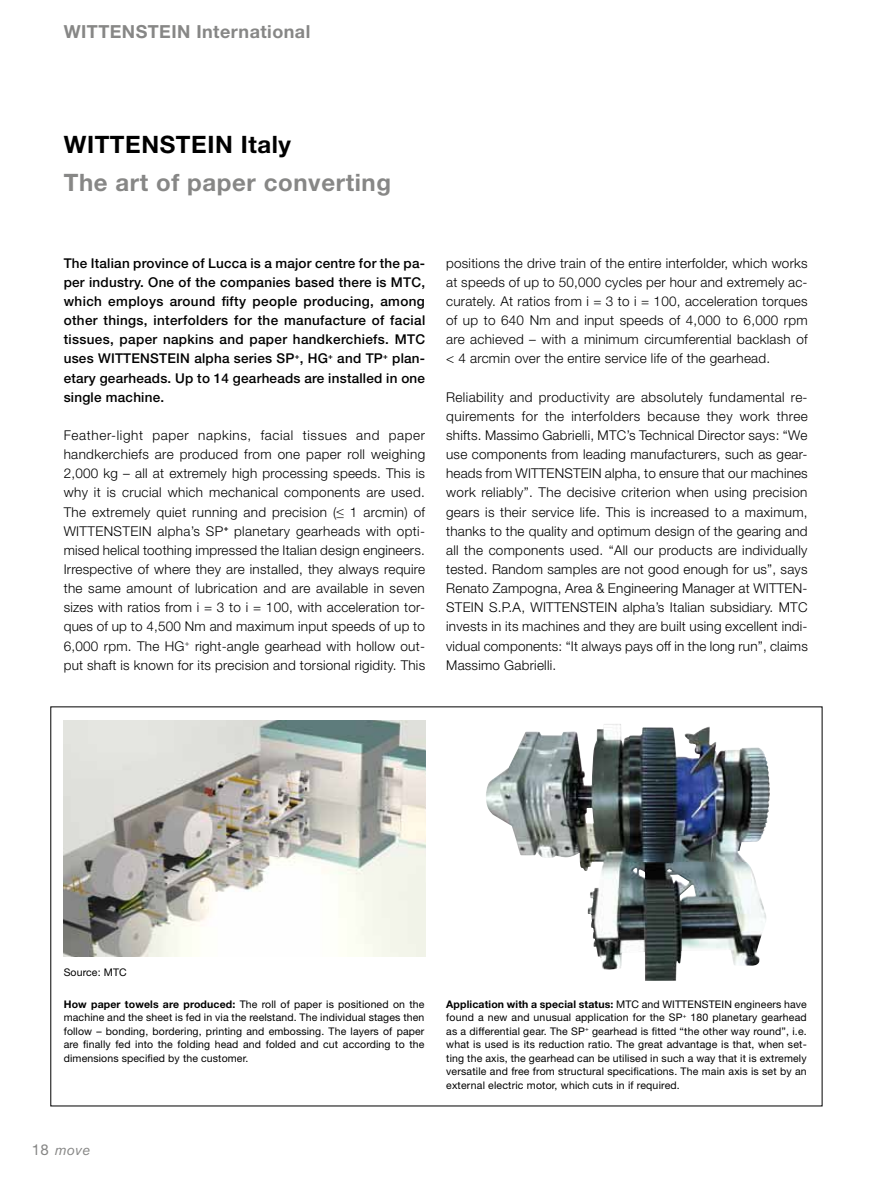
<style>
.page{position:relative;width:893px;height:1191px;background:#fff}
.page>*{position:absolute;margin:0;border:0;box-sizing:border-box;transform-origin:0 0}
.t1{font:700 24px "Helvetica Neue LT";letter-spacing:.025em;color:#878786}
.t2{font:700 24px "Helvetica Neue LT";letter-spacing:.025em;color:#000}
.t3{font:700 18px "Helvetica Neue LT";letter-spacing:.025em;color:#878786}
.t4{font:italic 15px "Akzidenz Grotesk BQ";color:#878786}
.t5{font:300 13.5px/19.2px "Helvetica Neue LT";letter-spacing:.015em;color:#000;text-align:justify}
.t6{font:500 13.5px/19.2px "Helvetica Neue LT";letter-spacing:.02em;color:#000;text-align:justify}
.t7{font:10.5px/13.5px "Helvetica Neue LT";letter-spacing:.01em;color:#000;text-align:justify}
.s1{font-weight:700}
.s2{font-family:"Helvetica Neue LT";font-style:normal}
</style>
<div class="page">
<img style="left:64px;top:720px;width:361px;height:236px">
<img style="left:486px;top:724px;width:274px;height:256px">
<h2 class="t3" style="left:64px;top:21px;width:248px">WITTENSTEIN International</h2>
<h1 class="t2" style="left:64px;top:129px;width:229px">WITTENSTEIN Italy</h1>
<h1 class="t1" style="left:64px;top:168px;width:329px">The art of paper converting</h1>
<p class="t6" style="left:64px;top:253px;width:363px">The Italian province of Lucca is a major centre for the pa&shy;per industry. One of the companies based there is MTC, which employs around fifty people producing, among other things, interfolders for the manufacture of facial tissues, paper napkins and paper handkerchiefs. MTC uses WITTENSTEIN alpha series SP<sup>+</sup>, HG<sup>+</sup> and TP<sup>+</sup> plan&shy;etary gearheads. Up to 14 gearheads are installed in one single machine.</p>
<p class="t5" style="left:64px;top:425px;width:363px">Feather-light paper napkins, facial tissues and paper handkerchiefs are produced from one paper roll weighing 2,000 kg – all at extremely high processing speeds. This is why it is crucial which mechanical components are used.<br>The extremely quiet running and precision (≤ 1 arcmin) of WITTENSTEIN alpha’s SP<sup>+</sup> planetary gearheads with opti&shy;mised helical toothing impressed the Italian design engineers.<br>Irrespective of where they are installed, they always require the same amount of lubrication and are available in seven sizes with ratios from i = 3 to i = 100, with acceleration tor&shy;ques of up to 4,500 Nm and maximum input speeds of up to 6,000 rpm. The HG<sup>+</sup> right-angle gearhead with hollow out&shy;put shaft is known for its precision and torsional rigidity. This</p>
<p class="t5" style="left:446px;top:253px;width:363px">positions the drive train of the entire interfolder, which works at speeds of up to 50,000 cycles per hour and extremely ac&shy;curately. At ratios from i = 3 to i = 100, acceleration torques of up to 640 Nm and input speeds of 4,000 to 6,000 rpm are achieved – with a minimum circumferential backlash of &lt; 4 arcmin over the entire service life of the gearhead.</p>
<p class="t5" style="left:446px;top:387px;width:363px">Reliability and productivity are absolutely fundamental re&shy;quirements for the interfolders because they work three shifts. Massimo Gabrielli, MTC’s Technical Director says: “We use components from leading manufacturers, such as gear&shy;heads from WITTENSTEIN alpha, to ensure that our machines work reliably”. The decisive criterion when using precision gears is their service life. This is increased to a maximum, thanks to the quality and optimum design of the gearing and all the components used. “All our products are individually tested. Random samples are not good enough for us”, says Renato Zampogna, Area &amp; Engineering Manager at WITTEN-STEIN S.P.A, WITTENSTEIN alpha’s Italian subsidiary. MTC invests in its machines and they are built using excellent indi&shy;vidual components: “It always pays off in the long run”, claims Massimo Gabrielli.</p>
<p class="t7" style="left:64px;top:965px;width:65px">Source: MTC</p>
<p class="t7" style="left:64px;top:997px;width:362px"><span class="s1">How paper towels are produced:</span> The roll of paper is positioned on the machine and the sheet is fed in via the reelstand. The individual stages then follow – bonding, bordering, printing and embossing. The layers of paper are finally fed into the folding head and folded and cut according to the dimensions specified by the customer.</p>
<p class="t4" style="left:32px;top:1140px;width:59px"><span class="s2">18</span> move</p>
<p class="t7" style="left:446px;top:997px;width:362px"><span class="s1">Application with a special status:</span> MTC and WITTENSTEIN engineers have found a new and unusual application for the SP<sup>+</sup> 180 planetary gearhead as a differential gear. The SP<sup>+</sup> gearhead is fitted “the other way round”, i.e. what is used is its reduction ratio. The great advantage is that, when set&shy;ting the axis, the gearhead can be utilised in such a way that it is extremely versatile and free from structural specifications. The main axis is set by an external electric motor, which cuts in if required.</p>
</div>
